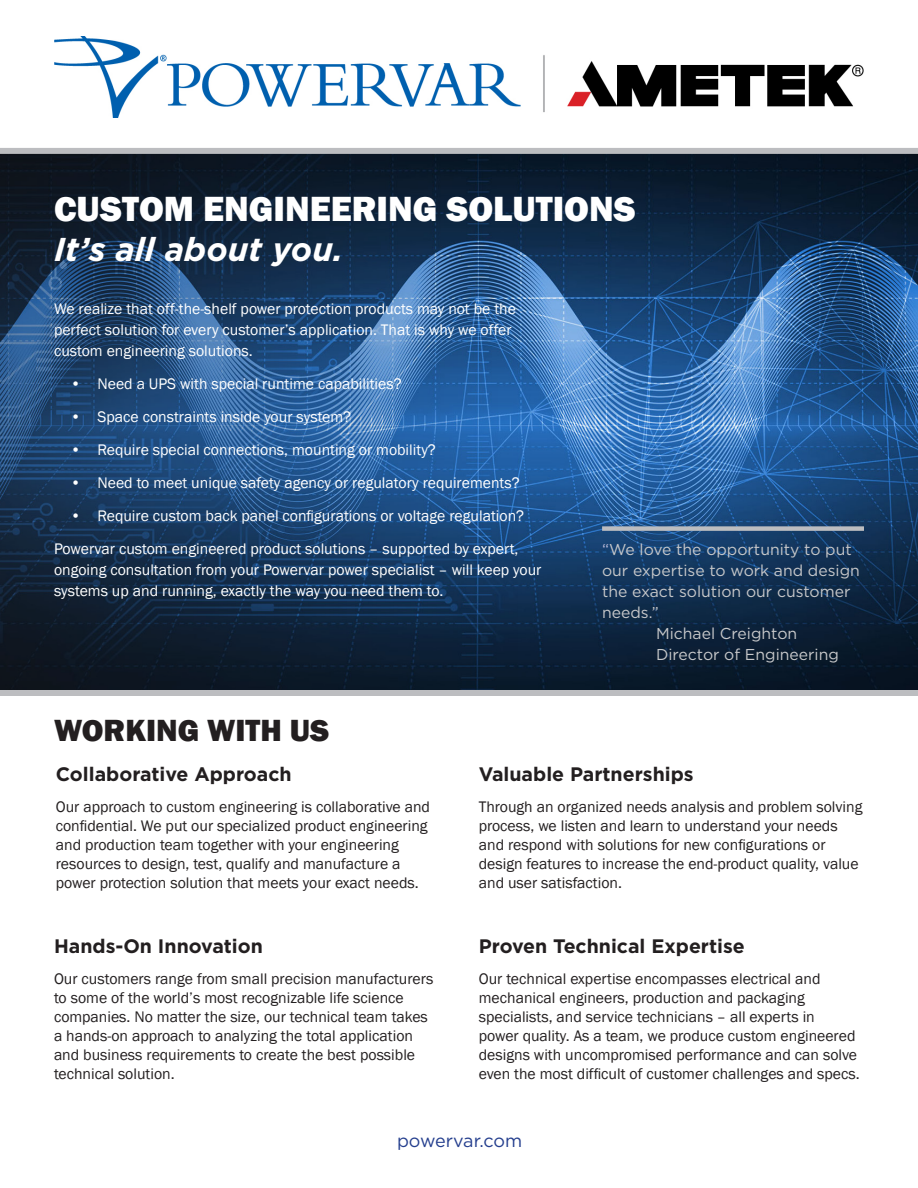
<style>
.page{position:relative;width:918px;height:1188px;background:#fff}
.page>*{position:absolute;margin:0;border:0;box-sizing:border-box;transform-origin:0 0}
.t1{font:800 36px "Franklin Gothic";color:#fff}
.t2{font:italic 700 33px "Gotham";color:#fff}
.t3{font:800 31.5px "Franklin Gothic";color:#231f20}
.t4{font:700 19.5px "Gotham";color:#231f20}
.t5{font:18px "Gotham";color:#253f8e}
.t6{font:15.75px/18.9px "Franklin Gothic";color:#231f20}
.t7{font:15.75px/21px "Franklin Gothic";color:#fff}
.t8{font:15.75px/21px "Gotham";color:#c7c8ca}
.s1{color:#bbbbd9}
</style>
<div class="page">
<svg style="left:0;top:154px;width:918px;height:536px;background:#1d4068"></svg>
<img style="left:54px;top:36px;width:810px;height:82px">
<div style="left:602px;top:526px;width:262px;height:5px;background:#bcbdc0"></div>
<div style="left:0;top:690px;width:918px;height:6px;background:#bcbdc0"></div>
<div style="left:0;top:148px;width:918px;height:6px;background:#bcbdc0"></div>
<p class="t1" style="left:54px;top:186px;width:583px">CUSTOM ENGINEERING SOLUTIONS</p>
<p class="t2" style="left:54px;top:230px;width:291px">It’s all about you.</p>
<p class="t7" style="left:54px;top:299px;width:463px">We realize that off-the-shelf power protection products may not be the perfect solution for every customer’s application. That is why we offer custom engineering solutions.</p>
<p class="t7" style="left:70px;top:374px;width:333px">• Need a UPS with special runtime capabilities?</p>
<p class="t7" style="left:70px;top:407px;width:282px">• Space constraints inside your system?</p>
<p class="t7" style="left:70px;top:440px;width:367px">• Require special connections, mounting or mobility?</p>
<p class="t7" style="left:70px;top:473px;width:451px">• Need to meet unique safety agency or regulatory requirements?</p>
<p class="t7" style="left:70px;top:506px;width:455px">• Require custom back panel configurations or voltage regulation?</p>
<p class="t7" style="left:54px;top:539px;width:489px">Powervar custom engineered product solutions – supported by expert, ongoing consultation from your Powervar power specialist – will keep your systems up and running, exactly the way you need them to.</p>
<p class="t8" style="left:602px;top:539px;width:259px"><span class="s1">“</span>We love the opportunity to put our expertise to work and design the exact solution our customer needs.”</p>
<p class="t8" style="left:656px;top:623px;width:143px">Michael Creighton</p>
<p class="t8" style="left:656px;top:644px;width:184px">Director of Engineering</p>
<p class="t3" style="left:54px;top:710px;width:277px">WORKING WITH US</p>
<p class="t4" style="left:56px;top:763px;width:237px">Collaborative Approach</p>
<p class="t6" style="left:56px;top:798px;width:376px">Our approach to custom engineering is collaborative and confidential. We put our specialized product engineering and production team together with your engineering resources to design, test, qualify and manufacture a power protection solution that meets your exact needs.</p>
<p class="t4" style="left:54px;top:935px;width:210px">Hands-On Innovation</p>
<p class="t6" style="left:54px;top:970px;width:381px">Our customers range from small precision manufacturers to some of the world’s most recognizable life science companies. No matter the size, our technical team takes a hands-on approach to analyzing the total application and business requirements to create the best possible technical solution.</p>
<p class="t4" style="left:479px;top:763px;width:216px">Valuable Partnerships</p>
<p class="t6" style="left:479px;top:798px;width:385px">Through an organized needs analysis and problem solving process, we listen and learn to understand your needs and respond with solutions for new configurations or design features to increase the end-product quality, value and user satisfaction.</p>
<p class="t4" style="left:479px;top:935px;width:268px">Proven Technical Expertise</p>
<p class="t6" style="left:479px;top:970px;width:382px">Our technical expertise encompasses electrical and mechanical engineers, production and packaging specialists, and service technicians – all experts in<br>power quality. As a team, we produce custom engineered designs with uncompromised performance and can solve even the most difficult of customer challenges and specs.</p>
<p class="t5" style="left:397px;top:1131px;width:127px">powervar.com</p>
</div>
